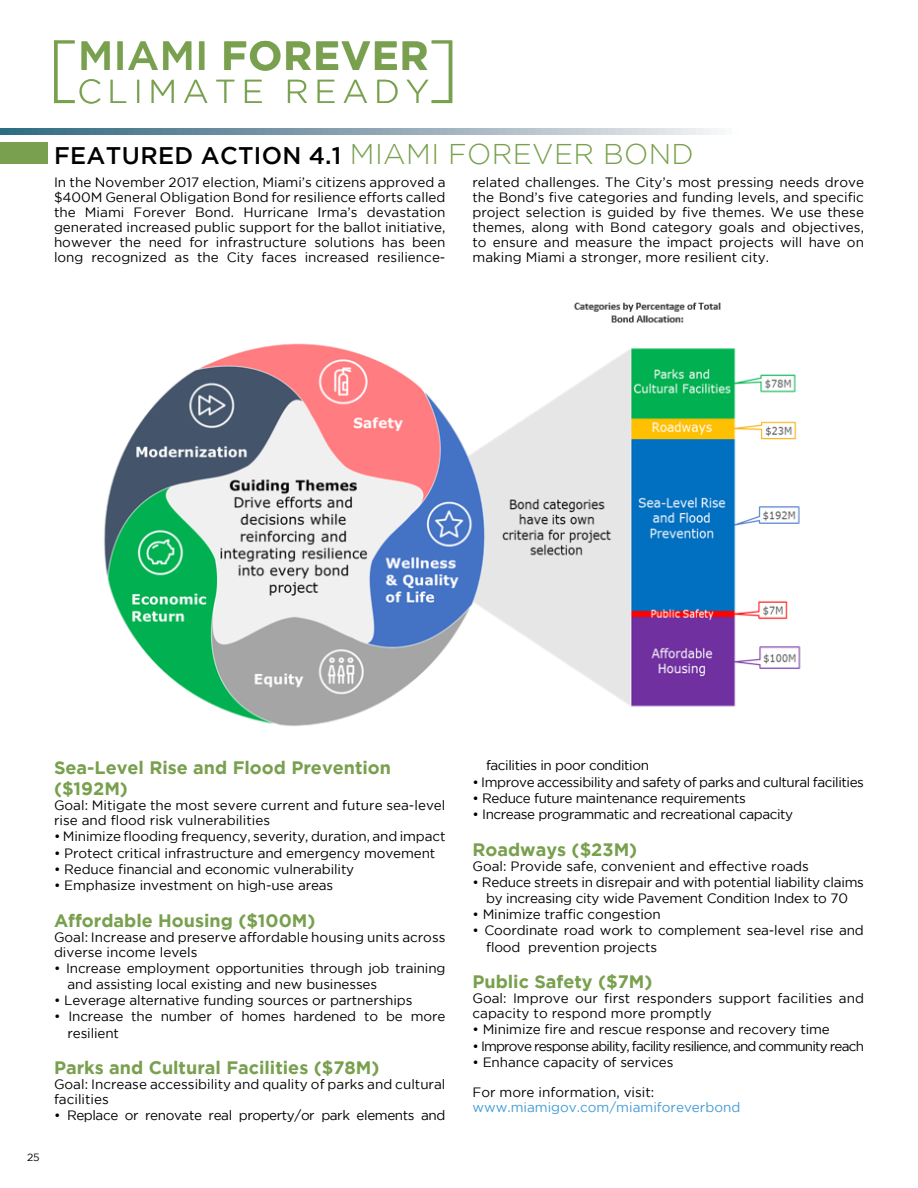
<style>
.page{position:relative;width:918px;height:1188px;background:#fff}
.page>*{position:absolute;margin:0;border:0;box-sizing:border-box;transform-origin:0 0}
.t1{font:700 40.5px "Gotham";letter-spacing:.015em;color:#78a04e}
.t2{font:300 33px "Gotham";letter-spacing:.175em;color:#78a04e}
.t3{font:500 24px "Gotham";letter-spacing:.015em;color:#000}
.t4{font:700 18px/21.6px "Gotham";color:#78a04e}
.t5{font:13.5px/15px "Gotham";letter-spacing:-.01em;color:#000}
.t6{font:13.5px "Gotham";letter-spacing:-.03em;color:#000}
.t7{font:13.5px "Gotham";letter-spacing:-.06em;color:#000}
.t8{font:13.5px "Gotham";color:#439bd6}
.t9{font:10.5px "Gotham";color:#000}
.s1{font-weight:500}
.s2{font-weight:300;font-size:28.5px;color:#78a04e}
</style>
<div class="page">
<img style="left:104px;top:302px;width:697px;height:425px">
<svg style="left:0;top:128px;width:718px;height:7px;background:#8da7b4"></svg>
<svg style="left:54px;top:40px;width:21px;height:63px"></svg>
<svg style="left:432px;top:40px;width:20px;height:63px"></svg>
<div style="left:0;top:142px;width:47px;height:22px;background:#78a04e"></div>
<h1 class="t1" style="left:78px;top:32px;width:352px"><span class="s1">MIAMI</span> FOREVER</h1>
<h2 class="t2" style="left:77px;top:73px;width:353px">CLIMATE READY</h2>
<h3 class="t3" style="left:54px;top:142px;width:641px">FEATURED ACTION 4.1 <span class="s2">MIAMI FOREVER BOND</span></h3>
<p class="t5" style="left:54px;top:174px;width:393px;text-align:justify">In the November 2017 election, Miami’s citizens approved a $400M General Obligation Bond for resilience efforts called the Miami Forever Bond. Hurricane Irma’s devastation generated increased public support for the ballot initiative, however the need for infrastructure solutions has been long recognized as the City faces increased resilience-</p>
<p class="t5" style="left:472px;top:174px;width:393px;text-align:justify">related challenges. The City’s most pressing needs drove the Bond’s five categories and funding levels, and specific project selection is guided by five themes. We use these themes, along with Bond category goals and objectives, to ensure and measure the impact projects will have on making Miami a stronger, more resilient city.</p>
<p class="t9" style="left:27px;top:1151px;width:14px">25</p>
<h3 class="t4" style="left:54px;top:756px;width:339px">Sea-Level Rise and Flood Prevention ($192M)</h3>
<p class="t5" style="left:54px;top:798px;width:393px">Goal: Mitigate the most severe current and future sea-level rise and flood risk vulnerabilities</p>
<p class="t5" style="left:54px;top:829px;width:393px">• Minimize flooding frequency, severity, duration, and impact</p>
<p class="t5" style="left:54px;top:845px;width:383px">• Protect critical infrastructure and emergency movement</p>
<p class="t5" style="left:54px;top:861px;width:302px">• Reduce financial and economic vulnerability</p>
<p class="t5" style="left:54px;top:878px;width:281px">• Emphasize investment on high-use areas</p>
<h3 class="t4" style="left:54px;top:909px;width:263px">Affordable Housing ($100M)</h3>
<p class="t5" style="left:54px;top:929px;width:393px">Goal: Increase and preserve affordable housing units across diverse income levels</p>
<p class="t5" style="left:68px;top:960px;width:380px;line-height:16.2px;text-indent:-14px">• Increase employment opportunities through job training and assisting local existing and new businesses</p>
<p class="t5" style="left:54px;top:993px;width:360px">• Leverage alternative funding sources or partnerships</p>
<p class="t5" style="left:68px;top:1008px;width:380px;line-height:16.2px;text-indent:-14px">• Increase the number of homes hardened to be more resilient</p>
<h3 class="t4" style="left:54px;top:1057px;width:327px">Parks and Cultural Facilities ($78M)</h3>
<p class="t5" style="left:54px;top:1077px;width:393px">Goal: Increase accessibility and quality of parks and cultural facilities</p>
<p class="t6" style="left:54px;top:1108px;width:393px">• Replace or renovate real property/or park elements and</p>
<p class="t6" style="left:486px;top:758px;width:165px">facilities in poor condition</p>
<p class="t6" style="left:472px;top:774px;width:393px">• Improve accessibility and safety of parks and cultural facilities</p>
<p class="t6" style="left:472px;top:791px;width:275px">• Reduce future maintenance requirements</p>
<p class="t6" style="left:472px;top:807px;width:322px">• Increase programmatic and recreational capacity</p>
<h3 class="t4" style="left:472px;top:838px;width:166px">Roadways ($23M)</h3>
<p class="t5" style="left:472px;top:858px;width:338px">Goal: Provide safe, convenient and effective roads</p>
<p class="t5" style="left:472px;top:874px;width:393px;line-height:16.2px;text-align:center">• Reduce streets in disrepair and with potential liability claims by increasing city wide Pavement Condition Index to 70</p>
<p class="t5" style="left:472px;top:907px;width:190px">• Minimize traffic congestion</p>
<p class="t5" style="left:486px;top:922px;width:379px;line-height:16.2px;text-indent:-14px">• Coordinate road work to complement sea-level rise and flood prevention projects</p>
<h3 class="t4" style="left:472px;top:971px;width:182px">Public Safety ($7M)</h3>
<p class="t5" style="left:472px;top:991px;width:393px">Goal: Improve our first responders support facilities and capacity to respond more promptly</p>
<p class="t5" style="left:472px;top:1022px;width:359px">• Minimize fire and rescue response and recovery time</p>
<p class="t7" style="left:472px;top:1038px;width:393px">• Improve response ability, facility resilience, and community reach</p>
<p class="t5" style="left:472px;top:1054px;width:203px">• Enhance capacity of services</p>
<p class="t5" style="left:472px;top:1084px;width:183px">For more information, visit:</p>
<p class="t8" style="left:472px;top:1100px;width:269px">www.miamigov.com/miamiforeverbond</p>
</div>
